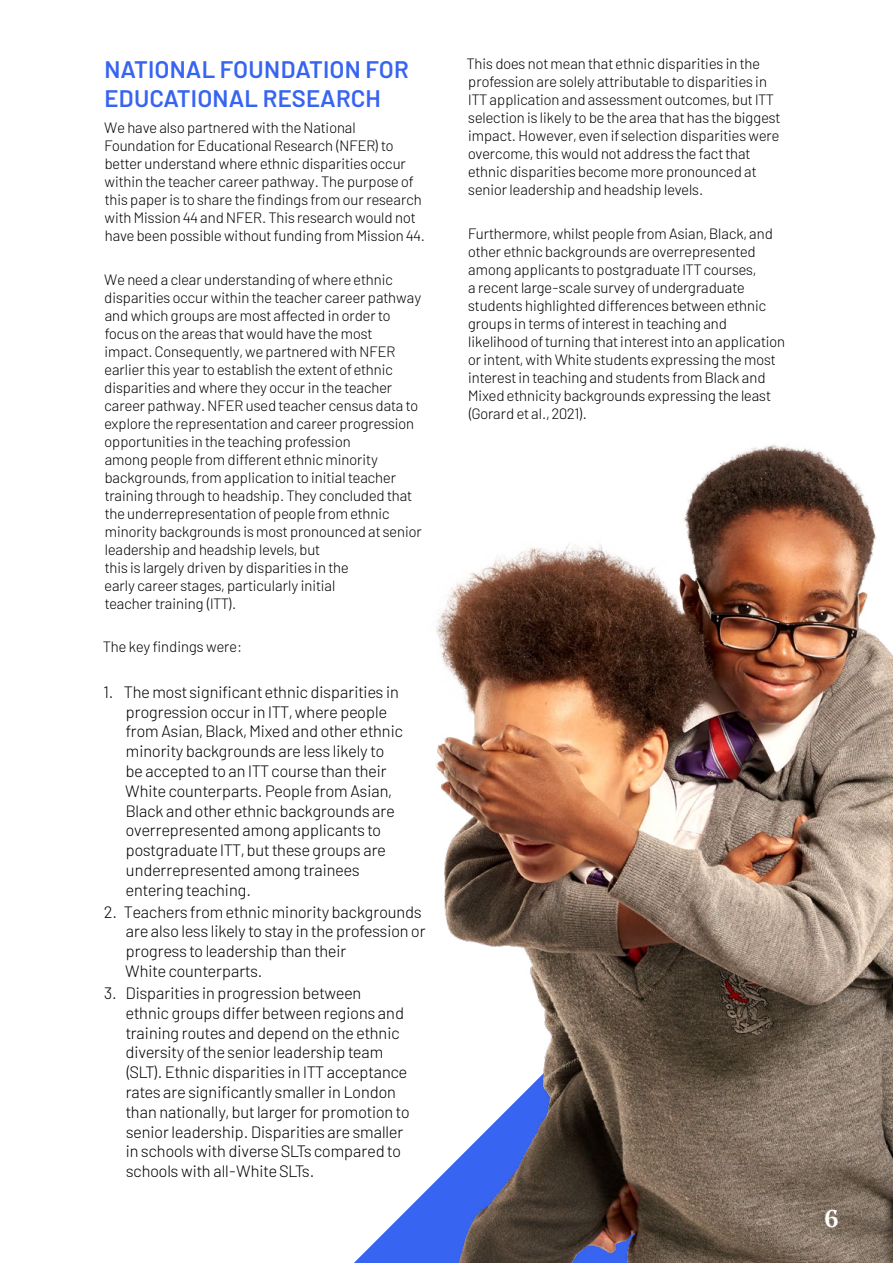
<style>
.page{position:relative;width:893px;height:1263px;background:#fff}
.page>*{position:absolute;margin:0;border:0;box-sizing:border-box;transform-origin:0 0}
.t1{font:600 24px/28.8px "Barlow";letter-spacing:.02em;color:#3764f0}
.t2{font:600 24px "Noe Text";color:#fff}
.t3{font:300 16.5px/19.8px "Barlow";color:#000}
.t4{font:300 15px/18px "Barlow";color:#000}
</style>
<div class="page">
<svg style="left:354px;top:1192px;width:71px;height:71px"></svg>
<img style="left:425px;top:444px;width:468px;height:819px">
<h1 class="t1" style="left:104px;top:53px;width:306px">NATIONAL FOUNDATION FOR<br>EDUCATIONAL RESEARCH</h1>
<p class="t4" style="left:104px;top:118px;width:322px">We have also partnered with the National Foundation for Educational Research (NFER) to better understand where ethnic disparities occur within the teacher career pathway. The purpose of this paper is to share the findings from our research with Mission 44 and NFER. This research would not have been possible without funding from Mission 44.</p>
<p class="t4" style="left:104px;top:269px;width:319px">We need a clear understanding of where ethnic disparities occur within the teacher career pathway and which groups are most affected in order to focus on the areas that would have the most impact. Consequently, we partnered with NFER earlier this year to establish the extent of ethnic disparities and where they occur in the teacher career pathway. NFER used teacher census data to explore the representation and career progression opportunities in the teaching profession<br>among people from different ethnic minority backgrounds, from application to initial teacher training through to headship. They concluded that the underrepresentation of people from ethnic minority backgrounds is most pronounced at senior leadership and headship levels, but<br>this is largely driven by disparities in the<br>early career stages, particularly initial<br>teacher training (ITT).</p>
<p class="t4" style="left:103px;top:637px;width:140px">The key findings were:</p>
<p class="t3" style="left:125px;top:681px;width:279px;text-indent:-22px">1. The most significant ethnic disparities in progression occur in ITT, where people from Asian, Black, Mixed and other ethnic minority backgrounds are less likely to be accepted to an ITT course than their White counterparts. People from Asian, Black and other ethnic backgrounds are overrepresented among applicants to postgraduate ITT, but these groups are underrepresented among trainees entering teaching.</p>
<p class="t3" style="left:125px;top:900px;width:302px;text-indent:-21px">2. Teachers from ethnic minority backgrounds are also less likely to stay in the profession or progress to leadership than their<br>White counterparts.</p>
<p class="t3" style="left:126px;top:982px;width:285px;text-indent:-22px">3. Disparities in progression between<br>ethnic groups differ between regions and training routes and depend on the ethnic diversity of the senior leadership team (SLT). Ethnic disparities in ITT acceptance rates are significantly smaller in London than nationally, but larger for promotion to senior leadership. Disparities are smaller in schools with diverse SLTs compared to schools with all-White SLTs.</p>
<p class="t4" style="left:467px;top:53px;width:315px">This does not mean that ethnic disparities in the profession are solely attributable to disparities in ITT application and assessment outcomes, but ITT selection is likely to be the area that has the biggest impact. However, even if selection disparities were overcome, this would not address the fact that ethnic disparities become more pronounced at senior leadership and headship levels.</p>
<p class="t4" style="left:468px;top:223px;width:319px">Furthermore, whilst people from Asian, Black, and other ethnic backgrounds are overrepresented among applicants to postgraduate ITT courses,<br>a recent large-scale survey of undergraduate students highlighted differences between ethnic groups in terms of interest in teaching and likelihood of turning that interest into an application or intent, with White students expressing the most interest in teaching and students from Black and Mixed ethnicity backgrounds expressing the least (Gorard et al., 2021).</p>
<h1 class="t2" style="left:824px;top:1201px;width:16px">6</h1>
</div>
